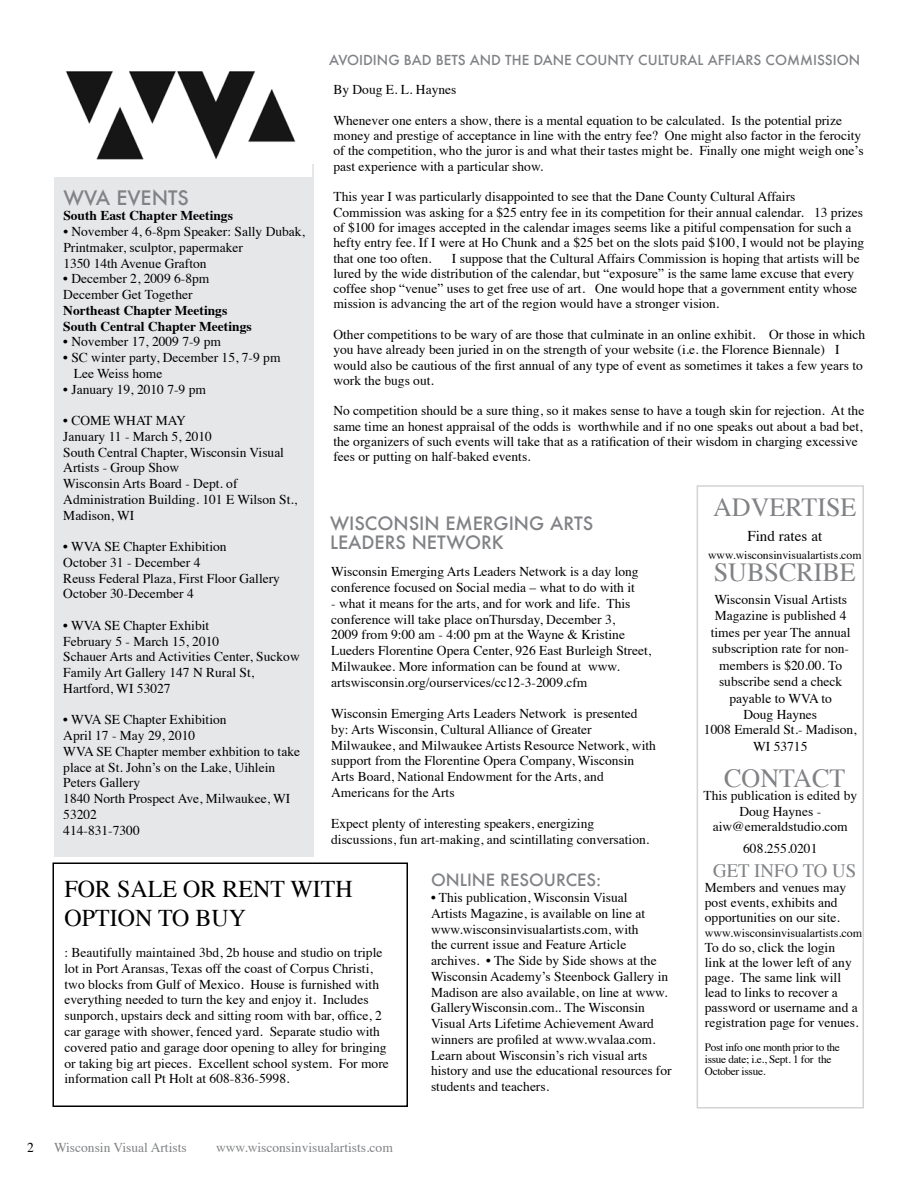
<style>
.page{position:relative;width:918px;height:1188px;background:#fff}
.page>*{position:absolute;margin:0;border:0;box-sizing:border-box;transform-origin:0 0}
.t1{font:26.1px "Times";color:#808285}
.t2{font:24px "Times";color:#000}
.t3{font:500 19.5px "Futura";color:#808285}
.t4{font:18.9px "Times";color:#808285}
.t5{font:500 18px/19.5px "Futura";color:#808285}
.t6{font:500 16.5px "Futura";color:#808285}
.t7{font:15px "Times";color:#000}
.t8{font:13.5px/15.8px "Times";color:#000}
.t9{font:700 13.5px/15.8px "Times";color:#000}
.t10{font:500 13.5px "Futura";color:#808285}
.t11{font:13.5px "Times";color:#808285}
.t12{font:12px "Times";color:#000}
.t13{font:11.7px "Times";color:#000}
.t14{font:11.25px/12px "Times";letter-spacing:-.025em;color:#000}
</style>
<div class="page">
<div style="left:52px;top:862px;width:356px;height:245px;background:#fff;border:2px solid #000"></div>
<div style="left:54px;top:164px;width:260px;height:692px;background:#e6e7e8"></div>
<img style="left:54px;top:71px;width:258px;height:106px">
<div style="left:697px;top:485px;width:167px;height:623px;border:2px solid #d1d3d4"></div>
<p class="t10" style="left:329px;top:51px;width:533px">AVOIDING BAD BETS AND TH E DANE COUNTY CULTURAL AFFIARS COMMISSION</p>
<p class="t8" style="left:333px;top:81px;width:124px">By Doug E. L. Haynes</p>
<p class="t8" style="left:333px;top:112px;width:532px;line-height:15.3px">Whenever one enters a show, there is a mental equation to be calculated. Is the potential prize money and prestige of acceptance in line with the entry fee? One might also factor in the ferocity of the competition, who the juror is and what their tastes might be. Finally one might weigh one’s past experience with a particular show.</p>
<p class="t8" style="left:333px;top:188px;width:532px;line-height:15.3px">This year I was particularly disappointed to see that the Dane County Cultural Affairs Commission was asking for a $25 entry fee in its competition for their annual calendar. 13 prizes of $100 for images accepted in the calendar images seems like a pitiful compensation for such a hefty entry fee. If I were at Ho Chunk and a $25 bet on the slots paid $100, I would not be playing that one too often.</p>
<h3 class="t3" style="left:63px;top:184px;width:127px">WVA EVENTS</h3>
<p class="t9" style="left:63px;top:206px;width:171px">South East Chapter Meetings</p>
<p class="t8" style="left:63px;top:222px;width:243px">• November 4, 6-8pm Speaker: Sally Dubak,<br>Printmaker, sculptor, papermaker<br>1350 14th Avenue Grafton</p>
<p class="t8" style="left:63px;top:270px;width:148px">• December 2, 2009 6-8pm<br>December Get Together</p>
<p class="t9" style="left:63px;top:301px;width:190px">Northeast Chapter Meetings<br>South Central Chapter Meetings</p>
<p class="t8" style="left:63px;top:333px;width:159px">• November 17, 2009 7-9 pm</p>
<p class="t8" style="left:63px;top:349px;width:219px">• SC winter party, December 15, 7-9 pm<br>Lee Weiss home</p>
<p class="t8" style="left:63px;top:380px;width:144px">• January 19, 2010 7-9 pm</p>
<p class="t8" style="left:63px;top:412px;width:235px">• COME WHAT MAY<br>January 11 - March 5, 2010<br>South Central Chapter, Wisconsin Visual<br>Artists - Group Show<br>Wisconsin Arts Board - Dept. of<br>Administration Building. 101 E Wilson St.,<br>Madison, WI</p>
<p class="t8" style="left:63px;top:538px;width:218px">• WVA SE Chapter Exhibition<br>October 31 - December 4<br>Reuss Federal Plaza, First Floor Gallery<br>October 30-December 4</p>
<p class="t8" style="left:63px;top:616px;width:238px">• WVA SE Chapter Exhibit<br>February 5 - March 15, 2010<br>Schauer Arts and Activities Center, Suckow<br>Family Art Gallery 147 N Rural St,<br>Hartford, WI 53027</p>
<p class="t8" style="left:63px;top:711px;width:165px">• WVA SE Chapter Exhibition<br>April 17 - May 29, 2010<br>WVA</p>
<p class="t8" style="left:333px;top:249px;width:528px;line-height:15.3px;text-indent:118px">I suppose that the Cultural Affairs Commission is hoping that artists will be lured by the wide distribution of the calendar, but “exposure” is the same lame excuse that every coffee shop “venue” uses to get free use of art. One would hope that a government entity whose mission is advancing the art of the region would have a stronger vision.</p>
<p class="t8" style="left:333px;top:326px;width:533px;line-height:15.3px">Other competitions to be wary of are those that culminate in an online exhibit. Or those in which you have already been juried in on the strength of your website (i.e. the Florence Biennale) I would also be cautious of the first annual of any type of event as sometimes it takes a few years to work the bugs out.</p>
<p class="t8" style="left:333px;top:402px;width:532px;line-height:15.3px">No competition should be a sure thing, so it makes sense to have a tough skin for rejection. At the same time an honest appraisal of the odds is worthwhile and if no one speaks out about a bad bet, the organizers of such events will take that as a ratification of their wisdom in charging excessive fees or putting on half-baked events.</p>
<h1 class="t1" style="left:713px;top:483px;width:145px">Advertise</h1>
<p class="t7" style="left:747px;top:522px;width:76px">Find rates at</p>
<p class="t13" style="left:708px;top:544px;width:155px">www.wisconsinvisualartists.com</p>
<h1 class="t1" style="left:714px;top:548px;width:144px">Subscribe</h1>
<p class="t8" style="left:714px;top:590px;width:134px">Wisconsin Visual Artists</p>
<p class="t8" style="left:715px;top:607px;width:133px">Magazine is published 4</p>
<p class="t8" style="left:711px;top:623px;width:141px">times per year The annual</p>
<p class="t8" style="left:712px;top:640px;width:138px">subscription rate for non-</p>
<p class="t8" style="left:719px;top:656px;width:124px">members is $20.00. To</p>
<p class="t8" style="left:719px;top:673px;width:125px">subscribe send a check</p>
<p class="t8" style="left:729px;top:689px;width:71px">payable to WVA</p>
<p class="t8" style="left:821px;top:689px;width:12px">to</p>
<p class="t8" style="left:704px;top:705px;width:154px;line-height:16.2px;text-align:center">Doug Haynes<br>1008 Emerald St.- Madison,<br>WI 53715</p>
<h1 class="t1" style="left:724px;top:754px;width:123px">Contact</h1>
<p class="t8" style="left:703px;top:786px;width:155px;text-align:center">This publication is edited by<br>Doug Haynes - aiw@emeraldstudio.com</p>
<p class="t8" style="left:743px;top:840px;width:76px">608.255.0201</p>
<h3 class="t4" style="left:713px;top:853px;width:132px">Get info to US</h3>
<p class="t8" style="left:705px;top:879px;width:143px;line-height:15px">Members and venues may post events, exhibits and opportunities on our site.</p>
<p class="t12" style="left:705px;top:922px;width:159px">www.wisconsinvisualartists.com</p>
<p class="t8" style="left:705px;top:939px;width:155px;line-height:15px">To do so, click the login link at the lower left of any page. The same link will lead to links to recover a password or username and a registration page for venues.</p>
<p class="t14" style="left:705px;top:1040px;width:137px">Post info one month prior to the issue date; i.e., Sept. 1 for the<br>October issue.</p>
<h3 class="t5" style="left:330px;top:513px;width:265px">WISCONSIN EMERGING ARTS<br>LEADERS N ETWORK</h3>
<p class="t8" style="left:331px;top:563px;width:309px">Wisconsin Emerging Arts Leaders Network is a day long conference focused on Social media – what to do with it</p>
<p class="t8" style="left:331px;top:594px;width:322px">- what it means for the arts, and for work and life. This conference will take place onThursday, December 3,<br>2009 from 9:00 am - 4:00 pm at the Wayne &amp; Kristine Lueders Florentine Opera Center, 926 East Burleigh Street, Milwaukee. More information can be found at www. artswisconsin.org/ourservices/cc12-3-2009.cfm</p>
<p class="t8" style="left:331px;top:705px;width:326px">Wisconsin Emerging Arts Leaders Network is presented by: Arts Wisconsin, Cultural Alliance of Greater Milwaukee, and Milwaukee Artists Resource Network, with support from the Florentine Opera Company, Wisconsin Arts Board, National Endowment for the Arts, and Americans for the Arts</p>
<p class="t8" style="left:331px;top:815px;width:319px">Expect plenty of interesting speakers, energizing discussions, fun art-making, and scintillating conversation.</p>
<p class="t8" style="left:63px;top:742px;width:238px;text-indent:33px">SE Chapter member exhbition to take place at St. John’s on the Lake, Uihlein<br>Peters Gallery<br>1840 North Prospect Ave, Milwaukee, WI<br>53202<br>414-831-7300</p>
<p class="t6" style="left:431px;top:869px;width:172px">ONLINE RESOURCES:</p>
<p class="t8" style="left:431px;top:888px;width:242px">• This publication, Wisconsin Visual<br>Artists Magazine, is available on line at www.wisconsinvisualartists.com, with<br>the current issue and Feature Article archives. • The Side by Side shows at the Wisconsin Academy’s Steenbock Gallery in Madison are also available, on line at www.<br>GalleryWisconsin.com.. The Wisconsin Visual Arts Lifetime Achievement Award winners are profiled at www.wvalaa.com.<br>Learn about Wisconsin’s rich visual arts history and use the educational resources for students and teachers.</p>
<h2 class="t2" style="left:64px;top:866px;width:69px">FOR SALE</h2>
<h2 class="t2" style="left:183px;top:866px;width:56px">OR RENT</h2>
<h2 class="t2" style="left:290px;top:866px;width:16px">WIT</h2>
<h2 class="t2" style="left:336px;top:866px;width:19px">H</h2>
<h2 class="t2" style="left:65px;top:895px;width:46px">OPTION</h2>
<h2 class="t2" style="left:158px;top:895px;width:90px">TO BUY</h2>
<p class="t8" style="left:64px;top:944px;width:326px">: Beautifully maintained 3bd, 2b house and studio on triple lot in Port Aransas, Texas off the coast of Corpus Christi, two blocks from Gulf of Mexico. House is furnished with everything needed to turn the key and enjoy it. Includes sunporch, upstairs deck and sitting room with bar, office, 2 car garage with shower, fenced yard. Separate studio with covered patio and garage door opening to alley for bringing or taking big art pieces. Excellent school system. For more information call Pt Holt at 608-836-5998.</p>
<p class="t8" style="left:27px;top:1139px;width:8px">2</p>
<p class="t11" style="left:54px;top:1135px;width:134px">Wisconsin Visual Artists</p>
<p class="t11" style="left:216px;top:1135px;width:178px">www.wisconsinvisualartists.com</p>
</div>
